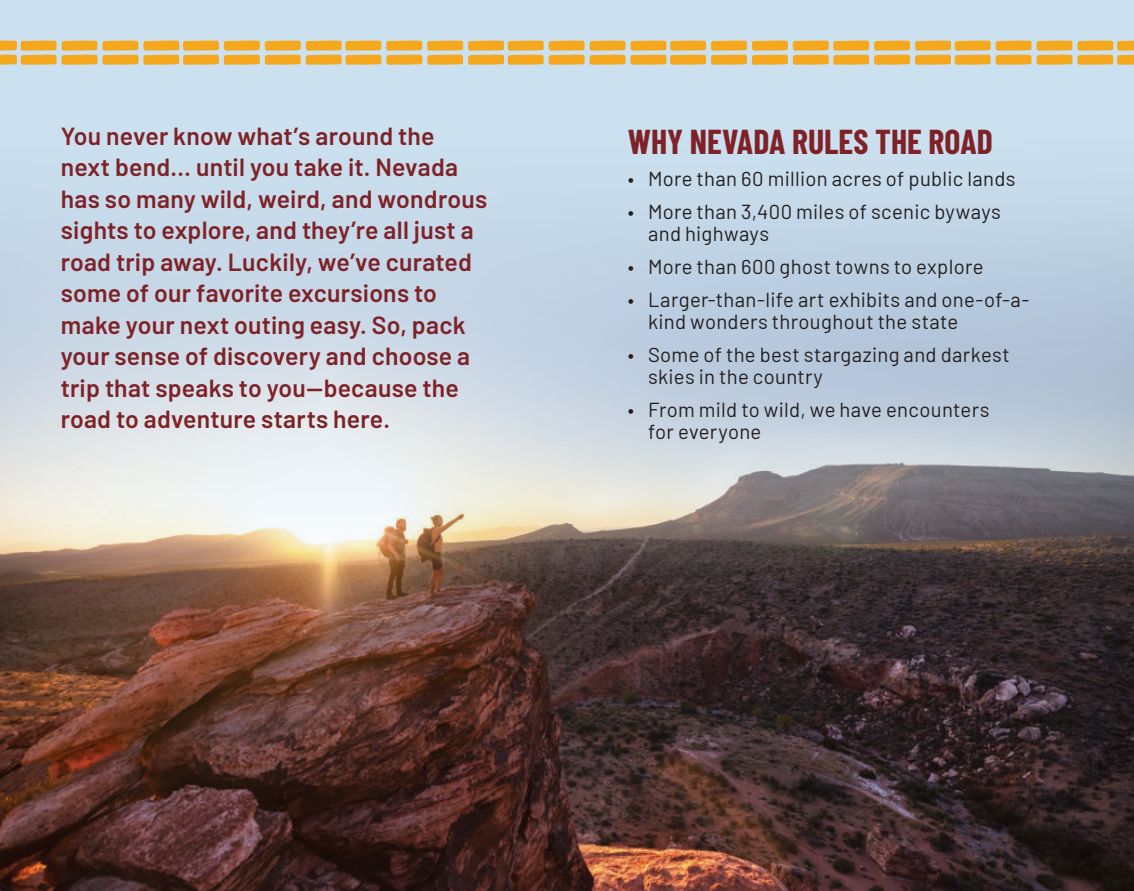
<style>
.page{position:relative;width:1134px;height:891px;background:#cce1f0}
.page>*{position:absolute;margin:0;border:0;box-sizing:border-box;transform-origin:0 0}
.t1{font:700 33.75px "Barlow Condensed";color:#7e2227}
.t2{font:600 24.75px/31.5px "Barlow";letter-spacing:.01em;color:#7e2227}
.t3{font:20.25px/22.5px "Barlow";letter-spacing:.015em;color:#231f20}
</style>
<div class="page">
<img style="left:0;top:208px;width:1134px;height:683px">
<svg style="left:0;top:40px;width:1134px;height:25px"></svg>
<p class="t2" style="left:61px;top:122px;width:428px">You never know what’s around the next bend… until you take it. Nevada has so many wild, weird, and wondrous sights to explore, and they’re all just a road trip away. Luckily, we’ve curated some of our favorite excursions to make your next outing easy. So, pack your sense of discovery and choose a trip that speaks to you—because the road to adventure starts here.</p>
<h1 class="t1" style="left:628px;top:129px;width:367px">WHY NEVADA RULES THE ROAD</h1>
<p class="t3" style="left:628px;top:169px;width:389px">• More than 60 million acres of public lands</p>
<p class="t3" style="left:648px;top:202px;width:355px;text-indent:-20px">• More than 3,400 miles of scenic byways and highways</p>
<p class="t3" style="left:628px;top:257px;width:357px">• More than 600 ghost towns to explore</p>
<p class="t3" style="left:648px;top:290px;width:383px;text-indent:-20px">• Larger-than-life art exhibits and one-of-a&shy;kind wonders throughout the state</p>
<p class="t3" style="left:648px;top:345px;width:363px;text-indent:-20px">• Some of the best stargazing and darkest skies in the country</p>
<p class="t3" style="left:648px;top:400px;width:343px;text-indent:-20px">• From mild to wild, we have encounters for everyone</p>
</div>
